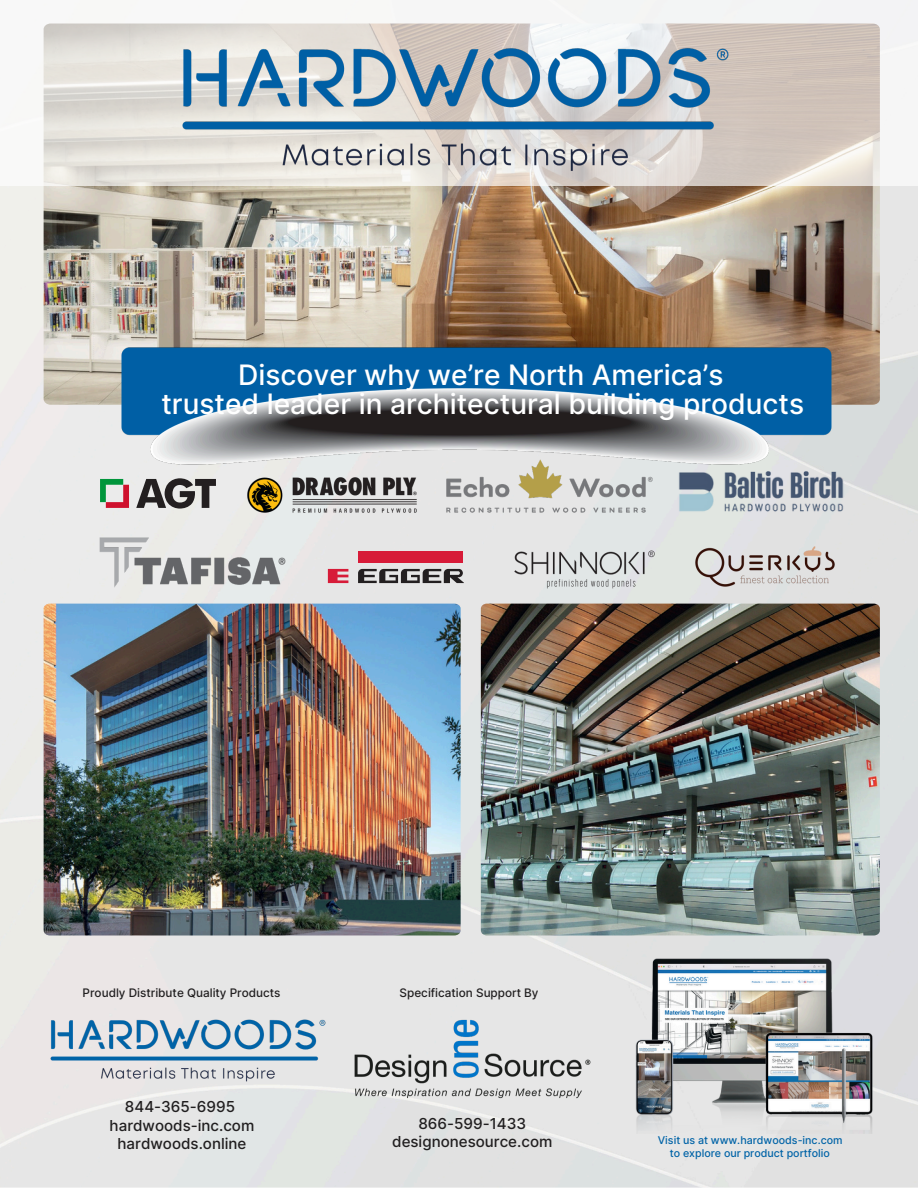
<style>
.page{position:relative;width:918px;height:1188px;background:#fff}
.page>*{position:absolute;margin:0;border:0;box-sizing:border-box;transform-origin:0 0}
.t1{font:500 28.2px/29.8px "Inter";color:#fff;text-align:center}
.t2{font:500 15.15px/18.8px "Inter";color:#211f20;text-align:center}
.t3{font:500 11.7px "Inter";color:#211f20}
.t4{font:500 10.65px "Inter";color:#0063a7}
</style>
<div class="page">
<img style="left:0;top:186px;width:918px;height:1002px">
<img style="left:44px;top:1014px;width:289px;height:74px">
<img style="left:348px;top:1014px;width:249px;height:91px">
<img style="left:622px;top:952px;width:258px;height:182px">
<img style="left:44px;top:604px;width:416px;height:331px">
<img style="left:481px;top:604px;width:399px;height:331px">
<img style="left:44px;top:186px;width:836px;height:219px">
<svg style="left:100px;top:479px;width:29px;height:29px"></svg>
<svg style="left:136px;top:478px;width:80px;height:31px;background:#817f7f"></svg>
<img style="left:92px;top:530px;width:201px;height:65px">
<img style="left:238px;top:472px;width:187px;height:49px">
<div style="left:358px;top:552px;width:105px;height:10px;background:#d71b38"></div>
<svg style="left:328px;top:569px;width:20px;height:14px"></svg>
<svg style="left:358px;top:569px;width:106px;height:14px"></svg>
<img style="left:439px;top:472px;width:221px;height:48px">
<img style="left:506px;top:542px;width:157px;height:54px">
<img style="left:687px;top:539px;width:155px;height:56px">
<img style="left:666px;top:456px;width:190px;height:71px">
<img style="left:113px;top:340px;width:726px;height:132px">
<svg style="left:43px;top:0;width:875px;height:186px"></svg>
<img style="left:173px;top:40px;width:564px;height:139px">
<p class="t1" style="left:161px;top:359px;width:644px">Discover why we’re North America’s<br>trusted leader in architectural building products</p>
<p class="t3" style="left:83px;top:986px;width:200px">Proudly Distribute Quality Products</p>
<p class="t3" style="left:400px;top:986px;width:141px">Specification Support By</p>
<p class="t2" style="left:110px;top:1097px;width:146px">844-365-6995 hardwoods-inc.com hardwoods.online</p>
<p class="t2" style="left:392px;top:1115px;width:162px;line-height:17.9px">866-599-1433 designonesource.com</p>
<p class="t4" style="left:658px;top:1133px;width:186px">Visit us at www.hardwoods-inc.com</p>
<p class="t4" style="left:670px;top:1146px;width:162px">to explore our product portfolio</p>
</div>
